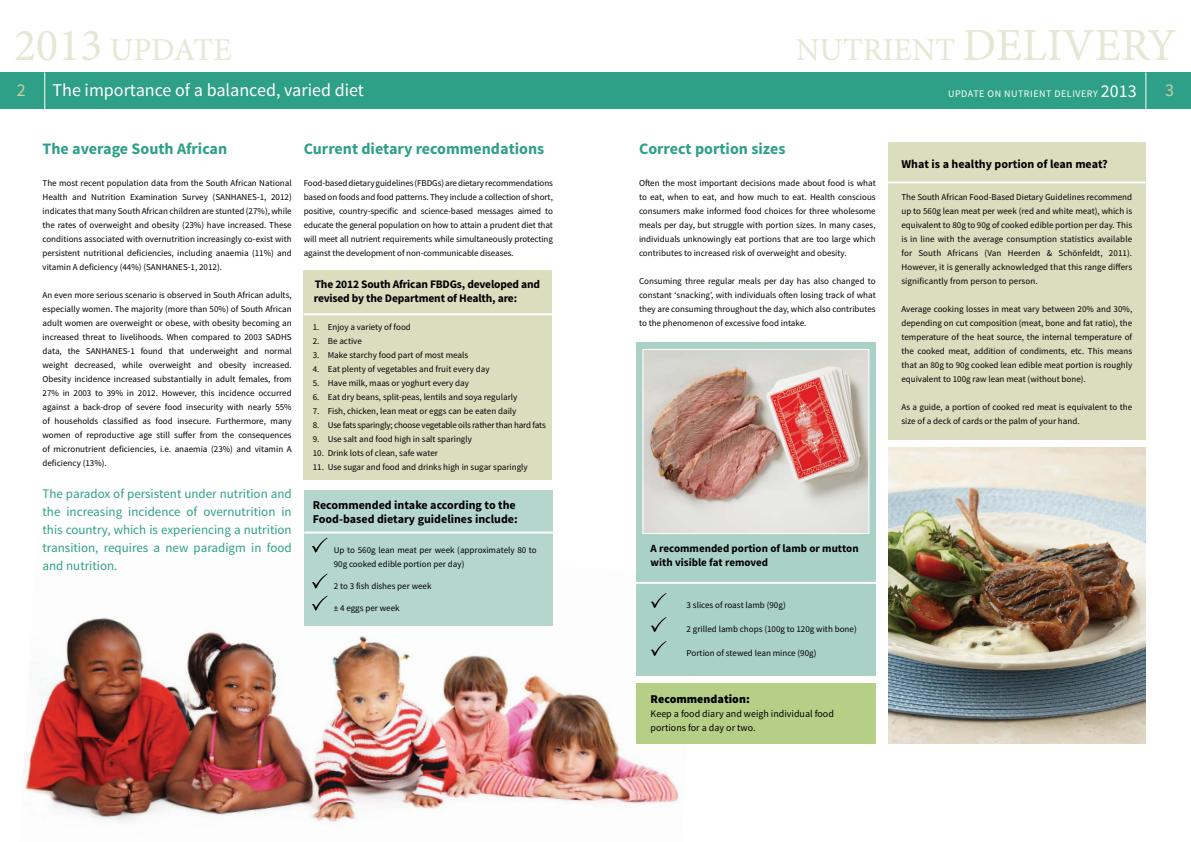
<style>
.page{position:relative;width:1191px;height:842px;background:#fff}
.page>*{position:absolute;margin:0;border:0;box-sizing:border-box;transform-origin:0 0}
.t1{font:32px "Minion Pro";color:#e6e7d4}
.t2{font:18px "Source Sans Pro";color:#fff}
.t3{font:18px "Source Sans Pro";color:#cacfa2}
.t4{font:700 16px "Source Sans Pro";color:#2ea087}
.t5{font:13px/18px "Source Sans Pro";color:#2ea087;text-align:justify}
.t6{font:700 12px/14px "Source Sans Pro";color:#000}
.t7{font:900 12px "Source Sans Pro";color:#000}
.t8{font:700 11.5px/14px "Source Sans Pro";letter-spacing:-.015em;color:#000}
.t9{font:700 11px/14px "Source Sans Pro";color:#000}
.t10{font:10px/14px "Source Sans Pro";color:#000}
.t11{font:10px "Source Sans Pro";letter-spacing:.05em;color:#fff}
.t12{font:9px/14px "Source Sans Pro";color:#000;text-align:justify}
.t13{font:9px "Source Sans Pro";letter-spacing:-.02em;color:#000}
.s1{font-size:46px}
.s2{font-size:18px}
</style>
<div class="page">
<div style="left:595px;top:72px;width:596px;height:37px;background:#2ea087"></div>
<hr style="left:1145px;top:72px;width:1px;height:37px;background:#fff">
<img style="left:23px;top:618px;width:656px;height:204px">
<div style="left:636px;top:342px;width:239px;height:334px;background:#aad1c6"></div>
<div style="left:304px;top:490px;width:249px;height:136px;background:#b4d6cc"></div>
<hr style="left:304px;top:531px;width:249px;height:2px;background:#fff">
<div style="left:304px;top:270px;width:248px;height:209px;background:#daddbe"></div>
<div style="left:888px;top:142px;width:257px;height:297px;background:#daddbe"></div>
<hr style="left:888px;top:181px;width:257px;height:2px;background:#fff">
<div style="left:0;top:72px;width:595px;height:37px;background:#2ea087"></div>
<hr style="left:44px;top:72px;width:1px;height:37px;background:#fff">
<svg style="left:312px;top:537px;width:15px;height:16px"></svg>
<svg style="left:312px;top:573px;width:15px;height:16px"></svg>
<svg style="left:312px;top:595px;width:15px;height:16px"></svg>
<img style="left:888px;top:447px;width:257px;height:297px">
<hr style="left:303px;top:313px;width:249px;height:2px;background:#fff">
<hr style="left:634px;top:582px;width:251px;height:2px;background:#fff">
<div style="left:636px;top:683px;width:239px;height:61px;background:#b6cf87"></div>
<img style="left:644px;top:351px;width:223px;height:181px">
<div style="left:642px;top:349px;width:227px;height:185px;border:1px solid #fff"></div>
<svg style="left:650px;top:593px;width:16px;height:15px"></svg>
<svg style="left:650px;top:617px;width:16px;height:15px"></svg>
<svg style="left:650px;top:641px;width:16px;height:15px"></svg>
<h1 class="t1" style="left:14px;top:28px;width:219px"><span class="s1">2013</span> UPDATE</h1>
<h2 class="t3" style="left:17px;top:79px;width:10px">2</h2>
<h2 class="t2" style="left:53px;top:79px;width:313px">The importance of a balanced, varied diet</h2>
<h3 class="t4" style="left:43px;top:138px;width:186px">The average South African</h3>
<p class="t12" style="left:43px;top:176px;width:251px">The most recent population data from the South African National Health and Nutrition Examination Survey (SANHANES-1, 2012) indicates that many South African children are stunted (27%), while the rates of overweight and obesity (23%) have increased. These conditions associated with overnutrition increasingly co-exist with persistent nutritional deficiencies, including anaemia (11%) and vitamin A deficiency (44%) (SANHANES-1, 2012).</p>
<p class="t12" style="left:43px;top:288px;width:251px">An even more serious scenario is observed in South African adults, especially women. The majority (more than 50%) of South African adult women are overweight or obese, with obesity becoming an increased threat to livelihoods. When compared to 2003 SADHS data, the SANHANES-1 found that underweight and normal weight decreased, while overweight and obesity increased.<br>Obesity incidence increased substantially in adult females, from 27% in 2003 to 39% in 2012. However, this incidence occurred against a back-drop of severe food insecurity with nearly 55% of households classified as food insecure. Furthermore, many women of reproductive age still suffer from the consequences of micronutrient deficiencies, i.e. anaemia (23%) and vitamin A deficiency (13%).</p>
<h3 class="t5" style="left:43px;top:485px;width:251px">The paradox of persistent under nutrition and the increasing incidence of overnutrition in this country, which is experiencing a nutrition transition, requires a new paradigm in food and nutrition.</h3>
<h3 class="t4" style="left:304px;top:138px;width:242px">Current dietary recommendations</h3>
<p class="t12" style="left:304px;top:176px;width:251px">Food-based dietary guidelines (FBDGs) are dietary recommendations based on foods and food patterns. They include a collection of short, positive, country-specific and science-based messages aimed to educate the general population on how to attain a prudent diet that will meet all nutrient requirements while simultaneously protecting against the development of non-communicable diseases.</p>
<p class="t8" style="left:314px;top:277px;width:228px">The 2012 South African FBDGs, developed and revised by the Department of Health, are:</p>
<p class="t12" style="left:313px;top:320px;width:100px">1. Enjoy a variety of food</p>
<p class="t12" style="left:313px;top:334px;width:51px">2. Be active</p>
<p class="t12" style="left:313px;top:348px;width:157px">3. Make starchy food part of most meals</p>
<p class="t12" style="left:313px;top:362px;width:178px">4. Eat plenty of vegetables and fruit every day</p>
<p class="t12" style="left:313px;top:376px;width:158px">5. Have milk, maas or yoghurt every day</p>
<p class="t12" style="left:313px;top:390px;width:206px">6. Eat dry beans, split-peas, lentils and soya regularly</p>
<p class="t12" style="left:313px;top:404px;width:205px">7. Fish, chicken, lean meat or eggs can be eaten daily</p>
<p class="t13" style="left:313px;top:419px;width:235px">8. Use fats sparingly; choose vegetable oils rather than hard fats</p>
<p class="t12" style="left:313px;top:432px;width:161px">9. Use salt and food high in salt sparingly</p>
<p class="t12" style="left:313px;top:446px;width:127px">10. Drink lots of clean, safe water</p>
<p class="t12" style="left:313px;top:460px;width:216px">11. Use sugar and food and drinks high in sugar sparingly</p>
<h3 class="t6" style="left:313px;top:498px;width:206px">Recommended intake according to the<br>Food-based dietary guidelines include:</h3>
<p class="t12" style="left:334px;top:543px;width:204px">Up to 560g lean meat per week (approximately 80 to<br>90g cooked edible portion per day)</p>
<p class="t12" style="left:334px;top:579px;width:99px">2 to 3 fish dishes per week</p>
<p class="t12" style="left:334px;top:601px;width:67px">± 4 eggs per week</p>
<h1 class="t1" style="left:795px;top:28px;width:382px">NUTRIENT <span class="s1">DELIVERY</span></h1>
<p class="t11" style="left:948px;top:87px;width:190px">UPDATE ON NUTRIENT DELIVERY <span class="s2">2013</span></p>
<h2 class="t3" style="left:1165px;top:79px;width:10px">3</h2>
<h3 class="t4" style="left:639px;top:138px;width:148px">Correct portion sizes</h3>
<p class="t12" style="left:639px;top:176px;width:238px">Often the most important decisions made about food is what to eat, when to eat, and how much to eat. Health conscious consumers make informed food choices for three wholesome meals per day, but struggle with portion sizes. In many cases, individuals unknowingly eat portions that are too large which contributes to increased risk of overweight and obesity.</p>
<p class="t12" style="left:639px;top:274px;width:238px">Consuming three regular meals per day has also changed to constant ‘snacking’, with individuals often losing track of what they are consuming throughout the day, which also contributes to the phenomenon of excessive food intake.</p>
<h3 class="t6" style="left:901px;top:157px;width:208px">What is a healthy portion of lean meat?</h3>
<p class="t12" style="left:901px;top:190px;width:232px">The South African Food-Based Dietary Guidelines recommend up to 560g lean meat per week (red and white meat), which is equivalent to 80g to 90g of cooked edible portion per day. This is in line with the average consumption statistics available for South Africans (Van Heerden &amp; Schönfeldt, 2011).<br>However, it is generally acknowledged that this range differs significantly from person to person.</p>
<p class="t12" style="left:901px;top:302px;width:232px">Average cooking losses in meat vary between 20% and 30%, depending on cut composition (meat, bone and fat ratio), the temperature of the heat source, the internal temperature of the cooked meat, addition of condiments, etc. This means that an 80g to 90g cooked lean edible meat portion is roughly equivalent to 100g raw lean meat (without bone).</p>
<p class="t12" style="left:901px;top:400px;width:232px">As a guide, a portion of cooked red meat is equivalent to the size of a deck of cards or the palm of your hand.</p>
<p class="t9" style="left:650px;top:542px;width:209px">A recommended portion of lamb or mutton with visible fat removed</p>
<p class="t12" style="left:686px;top:598px;width:101px">3 slices of roast lamb (90g)</p>
<p class="t12" style="left:686px;top:622px;width:172px">2 grilled lamb chops (100g to 120g with bone)</p>
<p class="t12" style="left:686px;top:646px;width:131px">Portion of stewed lean mince (90g)</p>
<h3 class="t7" style="left:650px;top:691px;width:101px">Recommendation:</h3>
<p class="t10" style="left:650px;top:706px;width:185px">Keep a food diary and weigh individual food portions for a day or two.</p>
</div>
